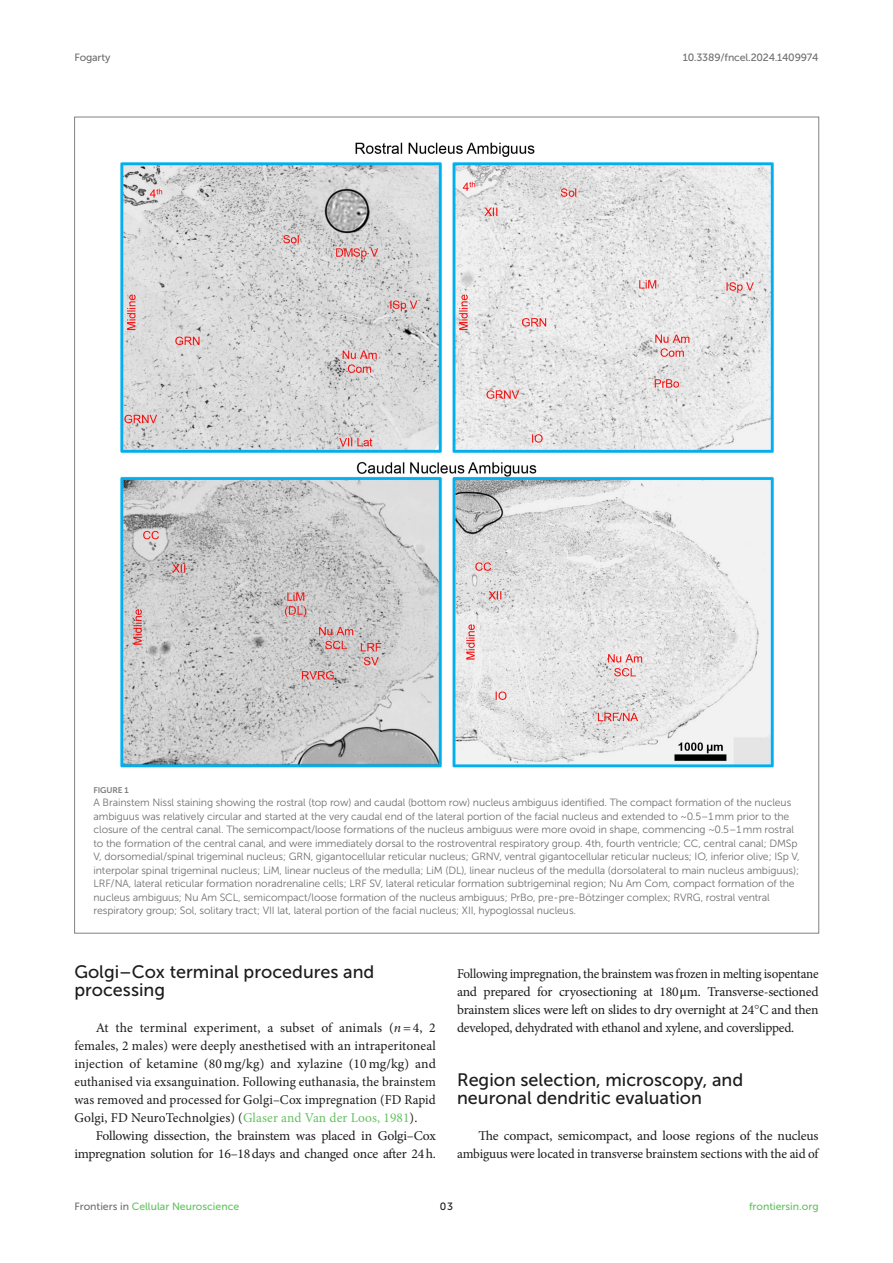
<style>
.page{position:relative;width:893px;height:1263px;background:#fff}
.page>*{position:absolute;margin:0;border:0;box-sizing:border-box;transform-origin:0 0}
.HEAD_2{font:18px/18px "Museo Sans 500";color:#1b1c1b}
.TEXT_FLUSH{font:13.5px/18px "Minion Pro";letter-spacing:-.01em;color:#1b1c1b;text-align:justify}
.TEXT{font:13.5px/18px "Minion Pro";letter-spacing:-.02em;color:#1b1c1b;text-align:right}
.FIG_LEG{font:10.5px/13.5px "Museo Sans 300";letter-spacing:-.01em;color:#706f70}
.t1{font:10.5px "Museo Sans 500";color:#65c161}
.t2{font:10.5px "Museo Sans 500";letter-spacing:-.015em;color:#706f70}
.t3{font:10.5px "Museo Sans 500";color:#1b1c1b}
.FIG_HD{font:8.25px "Museo Sans 700";letter-spacing:-.01em;color:#7e7f7f}
.s1{font-style:italic}
.s2{color:#65c161}
.s3{font-family:"STIX General"}
.s4{font-family:"STIX"}
.s5{color:#706f70}
</style>
<div class="page">
<img style="left:120px;top:142px;width:654px;height:626px">
<p class="t2" style="left:74px;top:51px;width:38px">Fogarty</p>
<p class="t2" style="left:683px;top:51px;width:137px">10.3389/fncel.2024.1409974</p>
<p class="FIG_HD" style="left:94px;top:785px;width:37px">FIGURE 1</p>
<p class="FIG_LEG" style="left:94px;top:796px;width:708px">A Brainstem Nissl staining showing the rostral (top row) and caudal (bottom row) nucleus ambiguus identified. The compact formation of the nucleus ambiguus was relatively circular and started at the very caudal end of the lateral portion of the facial nucleus and extended to ~0.5–1 mm prior to the closure of the central canal. The semicompact/loose formations of the nucleus ambiguus were more ovoid in shape, commencing ~0.5–1 mm rostral to the formation of the central canal, and were immediately dorsal to the rostroventral respiratory group. 4th, fourth ventricle; CC, central canal; DMSp V, dorsomedial/spinal trigeminal nucleus; GRN, gigantocellular reticular nucleus; GRNV, ventral gigantocellular reticular nucleus; IO, inferior olive; ISp V, interpolar spinal trigeminal nucleus; LiM, linear nucleus of the medulla; LiM (DL), linear nucleus of the medulla (dorsolateral to main nucleus ambiguus); LRF/NA, lateral reticular formation noradrenaline cells; LRF SV, lateral reticular formation subtrigeminal region; Nu Am Com, compact formation of the nucleus ambiguus; Nu Am SCL, semicompact/loose formation of the nucleus ambiguus; PrBo, pre-pre-Bötzinger complex; RVRG, rostral ventral respiratory group; Sol, solitary tract; VII lat, lateral portion of the facial nucleus; XII, hypoglossal nucleus.</p>
<p class="HEAD_2" style="left:74px;top:963px;width:301px">Golgi–Cox terminal procedures and processing</p>
<p class="TEXT_FLUSH" style="left:74px;top:1019px;width:363px;text-indent:21px">At the terminal experiment, a subset of animals (<span class="s1">n</span>=4, 2 females, 2 males) were deeply anesthetised with an intraperitoneal injection of ketamine (80 mg/kg) and xylazine (10 mg/kg) and euthanised via exsanguination. Following euthanasia, the brainstem was removed and processed for Golgi–Cox impregnation (FD Rapid Golgi, FD NeuroTechnolgies) (<span class="s2">Glaser and Van der Loos, 1981</span>).</p>
<p class="TEXT" style="left:74px;top:1127px;width:363px">Following dissection, the brainstem was placed in Golgi–Cox impregnation solution for 16–18days and changed once after 24h.</p>
<p class="TEXT" style="left:457px;top:965px;width:363px;text-align:justify">Following impregnation, the brainstem was frozen in melting isopentane and prepared for cryosectioning at 180<span class="s3">μ</span>m. Transverse-sectioned brainstem slices were left on slides to dry overnight at 24<span class="s4">°</span>C and then developed, dehydrated with ethanol and xylene, and coverslipped.</p>
<p class="HEAD_2" style="left:457px;top:1071px;width:288px">Region selection, microscopy, and neuronal dendritic evaluation</p>
<p class="TEXT_FLUSH" style="left:457px;top:1127px;width:363px;text-align:right">The compact, semicompact, and loose regions of the nucleus ambiguus were located in transverse brainstem sections with the aid of</p>
<p class="t1" style="left:74px;top:1200px;width:166px"><span class="s5">Frontiers in</span> Cellular Neuroscience</p>
<p class="t3" style="left:440px;top:1200px;width:15px">03</p>
<p class="t1" style="left:749px;top:1200px;width:71px">frontiersin.org</p>
</div>
